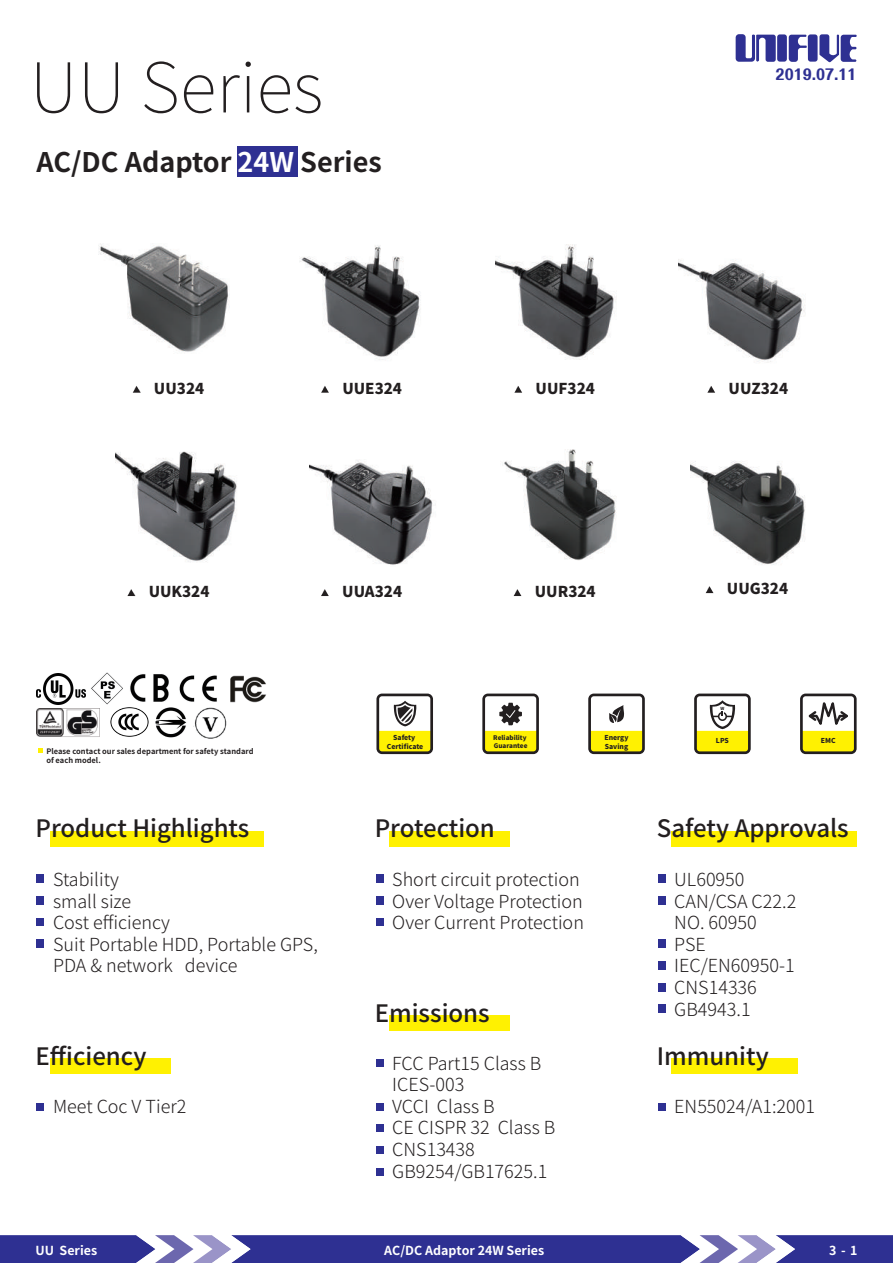
<style>
.page{position:relative;width:893px;height:1263px;background:#fff}
.page>*{position:absolute;margin:0;border:0;box-sizing:border-box;transform-origin:0 0}
.t1{font:100 69px "Noto Sans Hant";color:#231f20}
.t2{font:700 27px "Noto Sans Hant";color:#231f20}
.t3{font:500 24px "Noto Sans Hant";color:#231f20}
.t4{font:300 18px/21.6px "Noto Sans Hant";color:#231f20}
.t5{font:800 15.9px "M Elle HK";color:#2e3092}
.t6{font:900 15px "Noto Sans Hant";color:#231f20}
.t7{font:700 12.45px "Noto Sans Hant";color:#fff}
.t8{font:700 7.5px/9px "Noto Sans Hant";color:#231f20}
.t9{font:900 6.75px/8.1px "Noto Sans Hant";color:#231f20;text-align:center}
.t10{font:900 6.3px/7.6px "Noto Sans Hant";color:#231f20}
.t11{font:900 4.2px "Noto Sans Hant";color:#231f20}
.s1{color:#fff}
</style>
<div class="page">
<svg style="left:819px;top:34px;width:38px;height:28px"></svg>
<div style="left:808px;top:34px;width:10px;height:28px;background:#2e3092;border-radius:3px"></div>
<svg style="left:789px;top:35px;width:18px;height:27px"></svg>
<div style="left:777px;top:34px;width:10px;height:28px;background:#2e3092;border-radius:3px"></div>
<svg style="left:736px;top:34px;width:40px;height:28px"></svg>
<div style="left:50px;top:831px;width:214px;height:15px;background:#fff101"></div>
<div style="left:389px;top:831px;width:121px;height:15px;background:#fff101"></div>
<div style="left:671px;top:831px;width:186px;height:15px;background:#fff101"></div>
<div style="left:36px;top:875px;width:7px;height:8px;background:#2e3092"></div>
<div style="left:36px;top:897px;width:7px;height:8px;background:#2e3092"></div>
<div style="left:36px;top:918px;width:7px;height:8px;background:#2e3092"></div>
<div style="left:36px;top:940px;width:7px;height:8px;background:#2e3092"></div>
<div style="left:50px;top:1058px;width:121px;height:15px;background:#fff101"></div>
<div style="left:36px;top:1102px;width:7px;height:8px;background:#2e3092"></div>
<div style="left:377px;top:875px;width:7px;height:8px;background:#2e3092"></div>
<div style="left:377px;top:897px;width:7px;height:8px;background:#2e3092"></div>
<div style="left:658px;top:875px;width:7px;height:8px;background:#2e3092"></div>
<div style="left:658px;top:896px;width:7px;height:8px;background:#2e3092"></div>
<div style="left:658px;top:940px;width:7px;height:8px;background:#2e3092"></div>
<div style="left:658px;top:961px;width:7px;height:8px;background:#2e3092"></div>
<div style="left:658px;top:983px;width:7px;height:8px;background:#2e3092"></div>
<div style="left:658px;top:1005px;width:7px;height:8px;background:#2e3092"></div>
<div style="left:377px;top:918px;width:7px;height:8px;background:#2e3092"></div>
<div style="left:389px;top:1015px;width:121px;height:15px;background:#fff101"></div>
<div style="left:377px;top:1059px;width:7px;height:8px;background:#2e3092"></div>
<div style="left:377px;top:1103px;width:7px;height:8px;background:#2e3092"></div>
<div style="left:377px;top:1124px;width:7px;height:8px;background:#2e3092"></div>
<div style="left:377px;top:1146px;width:7px;height:8px;background:#2e3092"></div>
<div style="left:377px;top:1168px;width:7px;height:8px;background:#2e3092"></div>
<div style="left:671px;top:1058px;width:127px;height:15px;background:#fff101"></div>
<div style="left:658px;top:1103px;width:7px;height:8px;background:#2e3092"></div>
<div style="left:237px;top:147px;width:60px;height:30px;background:#2e3092"></div>
<svg style="left:321px;top:589px;width:8px;height:7px"></svg>
<svg style="left:514px;top:589px;width:7px;height:7px"></svg>
<svg style="left:127px;top:589px;width:8px;height:7px"></svg>
<svg style="left:321px;top:386px;width:8px;height:7px"></svg>
<svg style="left:514px;top:386px;width:8px;height:7px"></svg>
<svg style="left:707px;top:386px;width:8px;height:7px"></svg>
<svg style="left:133px;top:386px;width:8px;height:7px"></svg>
<img style="left:98px;top:244px;width:132px;height:108px">
<img style="left:300px;top:245px;width:121px;height:115px">
<img style="left:495px;top:245px;width:121px;height:114px">
<img style="left:115px;top:451px;width:122px;height:111px">
<img style="left:310px;top:460px;width:126px;height:105px">
<svg style="left:0;top:1235px;width:893px;height:28px;background:#5152a4"></svg>
<img style="left:36px;top:674px;width:50px;height:30px">
<img style="left:91px;top:672px;width:32px;height:32px">
<img style="left:155px;top:707px;width:32px;height:30px">
<img style="left:130px;top:674px;width:39px;height:28px">
<img style="left:179px;top:675px;width:38px;height:27px">
<svg style="left:376px;top:693px;width:57px;height:61px"></svg>
<svg style="left:482px;top:693px;width:57px;height:61px"></svg>
<svg style="left:588px;top:693px;width:57px;height:61px"></svg>
<img style="left:678px;top:259px;width:127px;height:104px">
<img style="left:502px;top:450px;width:115px;height:111px">
<img style="left:230px;top:675px;width:36px;height:28px">
<img style="left:194px;top:707px;width:33px;height:31px">
<img style="left:36px;top:708px;width:64px;height:29px">
<svg style="left:38px;top:748px;width:5px;height:5px"></svg>
<svg style="left:706px;top:586px;width:7px;height:7px"></svg>
<img style="left:690px;top:461px;width:115px;height:104px">
<svg style="left:800px;top:693px;width:57px;height:61px"></svg>
<svg style="left:694px;top:693px;width:57px;height:61px"></svg>
<img style="left:111px;top:707px;width:37px;height:30px">
<h1 class="t1" style="left:30px;top:48px;width:295px">UU Series</h1>
<h2 class="t2" style="left:36px;top:147px;width:347px">AC/DC Adaptor <span class="s1">24W</span> Series</h2>
<p class="t5" style="left:776px;top:63px;width:83px">2019.07.11</p>
<p class="t6" style="left:154px;top:380px;width:52px">UU324</p>
<p class="t6" style="left:342px;top:380px;width:61px">UUE324</p>
<p class="t6" style="left:536px;top:380px;width:61px">UUF324</p>
<p class="t6" style="left:729px;top:380px;width:61px">UUZ324</p>
<p class="t6" style="left:149px;top:583px;width:62px">UUK324</p>
<p class="t6" style="left:342px;top:583px;width:61px">UUA324</p>
<p class="t6" style="left:535px;top:583px;width:62px">UUR324</p>
<p class="t8" style="left:46px;top:747px;width:209px">Please contact our sales department for safety standard of each model.</p>
<p class="t9" style="left:387px;top:734px;width:38px">Safety<br>Certificate</p>
<p class="t10" style="left:493px;top:734px;width:36px">Reliability<br>Guarantee</p>
<p class="t9" style="left:604px;top:734px;width:26px;text-align:left">Energy<br>Saving</p>
<p class="t6" style="left:727px;top:580px;width:63px">UUG324</p>
<p class="t11" style="left:720px;top:706px;width:5px">W</p>
<p class="t9" style="left:716px;top:737px;width:14px">LPS</p>
<p class="t9" style="left:821px;top:737px;width:16px">EMC</p>
<h3 class="t3" style="left:35px;top:814px;width:215px">Product Highlights</h3>
<p class="t4" style="left:53px;top:869px;width:266px">Stability<br>small size<br>Cost efficiency<br>Suit Portable HDD, Portable GPS,<br>PDA &amp; network device</p>
<h3 class="t3" style="left:35px;top:1043px;width:112px">Efficiency</h3>
<p class="t4" style="left:53px;top:1096px;width:135px">Meet Coc V Tier2</p>
<h3 class="t3" style="left:657px;top:814px;width:193px">Safety Approvals</h3>
<p class="t4" style="left:674px;top:869px;width:124px">UL60950<br>CAN/CSA C22.2<br>NO. 60950<br>PSE<br>IEC/EN60950-1<br>CNS14336<br>GB4943.1</p>
<h3 class="t3" style="left:375px;top:814px;width:122px">Protection</h3>
<p class="t4" style="left:392px;top:869px;width:193px">Short circuit protection<br>Over Voltage Protection<br>Over Current Protection</p>
<h3 class="t3" style="left:375px;top:999px;width:117px">Emissions</h3>
<p class="t4" style="left:392px;top:1052px;width:165px">FCC Part15 Class B<br>ICES-003<br>VCCI Class B<br>CE CISPR 32 Class B<br>CNS13438<br>GB9254/GB17625.1</p>
<h3 class="t3" style="left:657px;top:1043px;width:113px">Immunity</h3>
<p class="t4" style="left:674px;top:1096px;width:142px">EN55024/A1:2001</p>
<p class="t7" style="left:35px;top:1243px;width:63px">UU Series</p>
<p class="t7" style="left:384px;top:1243px;width:162px">AC/DC Adaptor 24W Series</p>
<p class="t7" style="left:829px;top:1243px;width:30px">3-1</p>
</div>
